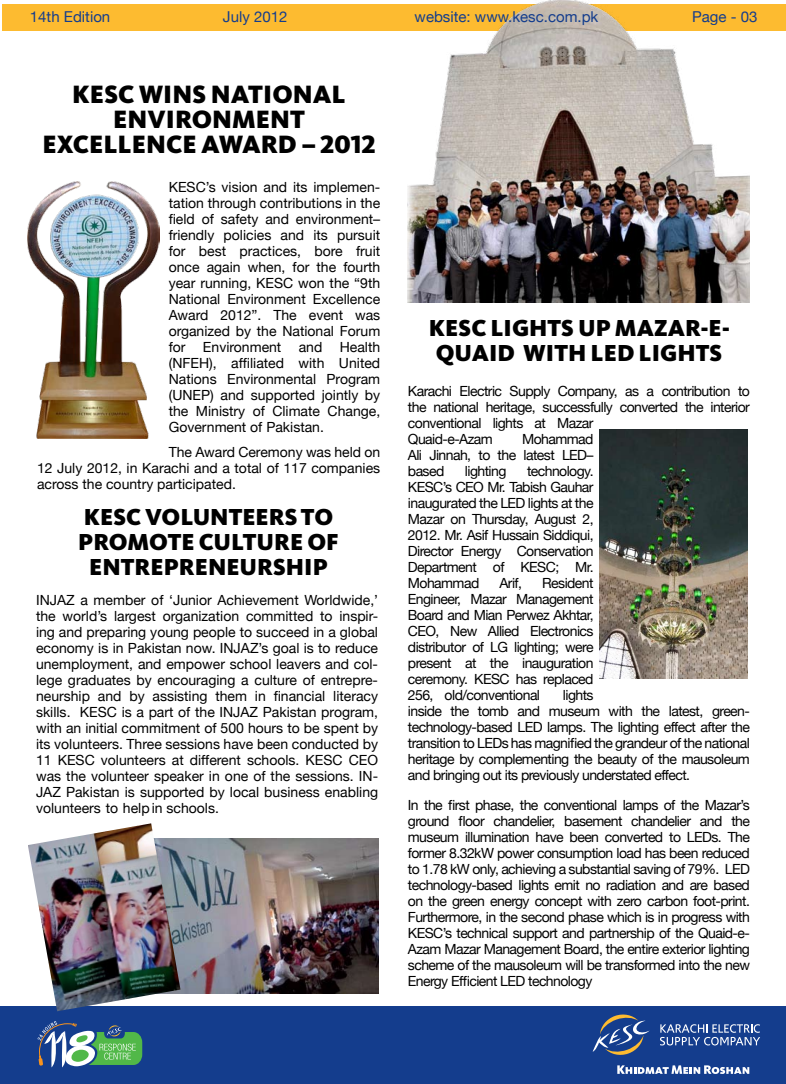
<style>
.page{position:relative;width:786px;height:1084px;background:#fff}
.page>*{position:absolute;margin:0;border:0;box-sizing:border-box;transform-origin:0 0}
.t1{font:26px/25px "Kievit Black SC";color:#000;text-align:center}
.t2{font:24px/25px "Kievit Black SC";color:#000}
.t3{font:15px "Helvetica Neue";color:#143d8d}
.t4{font:14px/16px "Helvetica Neue";letter-spacing:-.04em;color:#000;text-align:justify}
</style>
<div class="page">
<hr style="left:0;top:1006px;width:1px;height:77px;background:#143d8d">
<div style="left:2px;top:5px;width:783px;height:26px;background:#fdbb30"></div>
<div style="left:2px;top:1006px;width:783px;height:77px;background:#143d8d"></div>
<svg style="left:38px;top:1021px;width:104px;height:46px"></svg>
<svg style="left:660px;top:1024px;width:99px;height:21px"></svg>
<svg style="left:592px;top:1014px;width:57px;height:41px"></svg>
<svg style="left:617px;top:1065px;width:131px;height:8px"></svg>
<img style="left:28px;top:181px;width:131px;height:258px">
<img style="left:407px;top:0;width:342px;height:303px">
<img style="left:599px;top:429px;width:148px;height:249px">
<img style="left:180px;top:838px;width:198px;height:155px">
<img style="left:28px;top:823px;width:152px;height:188px">
<p class="t3" style="left:30px;top:8px;width:82px">14th Edition</p>
<p class="t3" style="left:223px;top:8px;width:66px">July 2012</p>
<p class="t3" style="left:414px;top:8px;width:185px">website: www.kesc.com.pk</p>
<p class="t3" style="left:691px;top:8px;width:67px">Page - 03</p>
<h1 class="t1" style="left:42px;top:82px;width:334px">KESC WINS NATIONAL<br>ENVIRONMENT<br>EXCELLENCE AWARD – 2012</h1>
<p class="t4" style="left:169px;top:179px;width:213px">KESC’s vision and its implemen&shy;tation through contributions in the field of safety and environment– friendly policies and its pursuit for best practices, bore fruit once again when, for the fourth year running, KESC won the “9th National Environment Excellence Award 2012”. The event was organized by the National Forum for Environment and Health (NFEH), affiliated with United Nations Environmental Program (UNEP) and supported jointly by the Ministry of Climate Change, Government of Pakistan.</p>
<p class="t4" style="left:37px;top:443px;width:344px;text-indent:132px">The Award Ceremony was held on 12 July 2012, in Karachi and a total of 117 companies across the country participated.</p>
<h2 class="t2" style="left:78px;top:504px;width:262px;text-align:center">KESC VOLUNTEERS TO<br>PROMOTE CULTURE OF<br>ENTREPRENEURSHIP</h2>
<p class="t4" style="left:36px;top:592px;width:343px">INJAZ a member of ‘Junior Achievement Worldwide,’ the world’s largest organization committed to inspir&shy;ing and preparing young people to succeed in a global economy is in Pakistan now. INJAZ’s goal is to reduce unemployment, and empower school leavers and col&shy;lege graduates by encouraging a culture of entrepre&shy;neurship and by assisting them in financial literacy skills. KESC is a part of the INJAZ Pakistan program, with an initial commitment of 500 hours to be spent by its volunteers. Three sessions have been conducted by 11 KESC volunteers at different schools. KESC CEO was the volunteer speaker in one of the sessions. IN-JAZ Pakistan is supported by local business enabling volunteers to help in schools.</p>
<h2 class="t2" style="left:428px;top:315px;width:302px">KESC LIGHTS UP MAZAR-E-<br>QUAID WITH LED LIGHTS</h2>
<p class="t4" style="left:407px;top:382px;width:343px;text-align:left">Karachi Electric Supply Company, as a contribution to the national heritage, successfully converted the interior conventional lights at Mazar<br>Quaid-e-Azam</p>
<p class="t4" style="left:407px;top:430px;width:187px;text-indent:114px">Mohammad Ali Jinnah, to the latest LED– based</p>
<p class="t4" style="left:407px;top:462px;width:187px;text-indent:119px">technology.<br>KESC’s CEO Mr. Tabish Gauhar inaugurated the LED lights at the Mazar on Thursday, August 2, 2012. Mr. Asif Hussain Siddiqui, Director Energy Conservation Department of KESC; Mr.<br>Mohammad</p>
<p class="t4" style="left:464px;top:462px;width:43px">lighting</p>
<p class="t4" style="left:499px;top:574px;width:24px">Arif,</p>
<p class="t4" style="left:407px;top:574px;width:187px;text-indent:134px">Resident Engineer, Mazar Management Board and Mian Perwez Akhtar, CEO, New Allied Electronics distributor of LG lighting; were present at the inauguration ceremony. KESC has replaced 256, old/conventional</p>
<p class="t4" style="left:407px;top:686px;width:343px;text-align:left;text-indent:155px">lights<br>inside the tomb and museum with the latest, green&shy;technology-based LED lamps. The lighting effect after the transition to LEDs has magnified the grandeur of the national heritage by complementing the beauty of the mausoleum and bringing out its previously understated effect.</p>
<p class="t4" style="left:407px;top:796px;width:343px">In the first phase, the conventional lamps of the Mazar’s ground floor chandelier, basement chandelier and the museum illumination have been converted to LEDs. The former 8.32kW power consumption load has been reduced to 1.78 kW only, achieving a substantial saving of 79%. LED technology-based lights emit no radiation and are based on the green energy concept with zero carbon foot-print.<br>Furthermore, in the second phase which is in progress with KESC’s technical support and partnership of the Quaid-e-Azam Mazar Management Board, the entire exterior lighting scheme of the mausoleum will be transformed into the new Energy Efficient LED technology</p>
</div>
